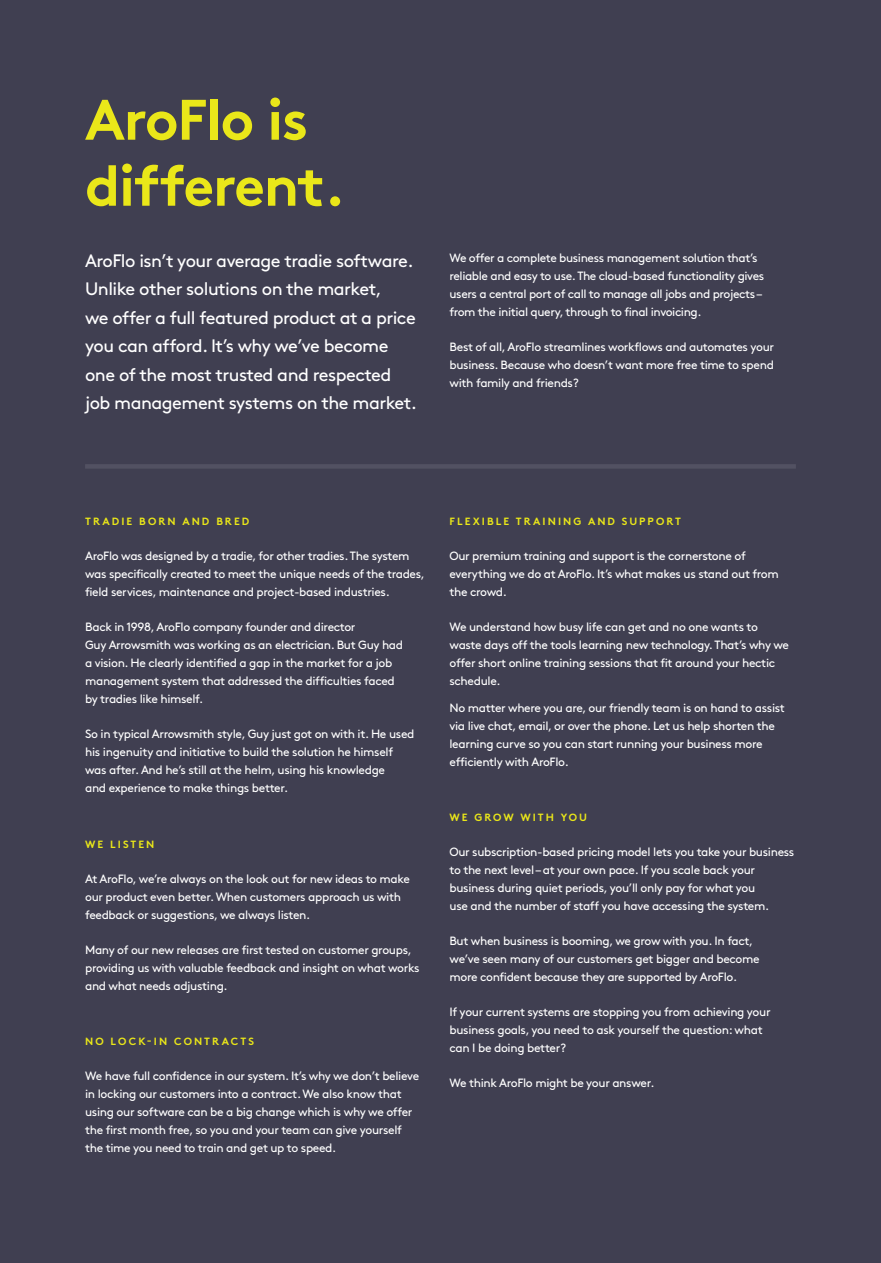
<style>
.page{position:relative;width:881px;height:1263px;background:#fff}
.page>*{position:absolute;margin:0;border:0;box-sizing:border-box;transform-origin:0 0}
.t1{font:700 57px/66px "Brown";letter-spacing:-.02em;color:#eae719}
.Intro_Para{font:18px/28.5px "Brown";letter-spacing:-.03em;color:#fff}
.Body{font:12px/18px "Brown";letter-spacing:-.03em;color:#fff}
.t2{font:700 10.5px "Brown";letter-spacing:.195em;color:#eae719}
</style>
<div class="page">
<div style="left:0;top:0;width:880px;height:1263px;background:#403f51"></div>
<div style="left:85px;top:464px;width:710px;height:5px;background:#525162"></div>
<h2 class="t1" style="left:85px;top:81px;width:261px">AroFlo is different.</h2>
<p class="Intro_Para" style="left:85px;top:245px;width:333px">AroFlo isn’t your average tradie software.<br>Unlike other solutions on the market,<br>we offer a full featured product at a price you can afford. It’s why we’ve become one of the most trusted and respected job management systems on the market.</p>
<p class="Body" style="left:449px;top:248px;width:316px">We offer a complete business management solution that’s reliable and easy to use. The cloud-based functionality gives users a central port of call to manage all jobs and projects – from the initial query, through to final invoicing.</p>
<p class="Body" style="left:449px;top:337px;width:326px;text-align:justify">Best of all, AroFlo streamlines workflows and automates your business. Because who doesn’t want more free time to spend with family and friends?</p>
<h2 class="t2" style="left:85px;top:513px;width:166px">TRADIE BORN AND BRED</h2>
<p class="Body" style="left:85px;top:546px;width:341px">AroFlo was designed by a tradie, for other tradies. The system was specifically created to meet the unique needs of the trades, field services, maintenance and project-based industries.</p>
<p class="Body" style="left:85px;top:617px;width:319px">Back in 1998, AroFlo company founder and director<br>Guy Arrowsmith was working as an electrician. But Guy had a vision. He clearly identified a gap in the market for a job management system that addressed the difficulties faced by tradies like himself.</p>
<p class="Body" style="left:85px;top:724px;width:331px">So in typical Arrowsmith style, Guy just got on with it. He used his ingenuity and initiative to build the solution he himself was after. And he’s still at the helm, using his knowledge<br>and experience to make things better.</p>
<h2 class="t2" style="left:85px;top:835px;width:71px">WE LISTEN</h2>
<p class="Body" style="left:85px;top:869px;width:326px">At AroFlo, we’re always on the look out for new ideas to make our product even better. When customers approach us with feedback or suggestions, we always listen.</p>
<p class="Body" style="left:85px;top:940px;width:336px">Many of our new releases are first tested on customer groups, providing us with valuable feedback and insight on what works and what needs adjusting.</p>
<h2 class="t2" style="left:85px;top:1033px;width:170px">NO LOCK-IN CONTRACTS</h2>
<p class="Body" style="left:85px;top:1066px;width:335px">We have full confidence in our system. It’s why we don’t believe in locking our customers into a contract. We also know that using our software can be a big change which is why we offer the first month free, so you and your team can give yourself the time you need to train and get up to speed.</p>
<h2 class="t2" style="left:449px;top:513px;width:233px">FLEXIBLE TRAINING AND SUPPORT</h2>
<p class="Body" style="left:449px;top:546px;width:330px">Our premium training and support is the cornerstone of everything we do at AroFlo. It’s what makes us stand out from the crowd.</p>
<p class="Body" style="left:449px;top:617px;width:341px">We understand how busy life can get and no one wants to waste days off the tools learning new technology. That’s why we offer short online training sessions that fit around your hectic schedule.</p>
<p class="Body" style="left:449px;top:697px;width:337px">No matter where you are, our friendly team is on hand to assist via live chat, email, or over the phone. Let us help shorten the learning curve so you can start running your business more efficiently with AroFlo.</p>
<h2 class="t2" style="left:449px;top:809px;width:139px">WE GROW WITH YOU</h2>
<p class="Body" style="left:449px;top:842px;width:346px">Our subscription-based pricing model lets you take your business to the next level – at your own pace. If you scale back your business during quiet periods, you’ll only pay for what you<br>use and the number of staff you have accessing the system.</p>
<p class="Body" style="left:449px;top:931px;width:311px">But when business is booming, we grow with you. In fact, we’ve seen many of our customers get bigger and become more confident because they are supported by AroFlo.</p>
<p class="Body" style="left:449px;top:1002px;width:322px">If your current systems are stopping you from achieving your business goals, you need to ask yourself the question: what can I be doing better?</p>
<p class="Body" style="left:449px;top:1073px;width:206px">We think AroFlo might be your answer.</p>
</div>
